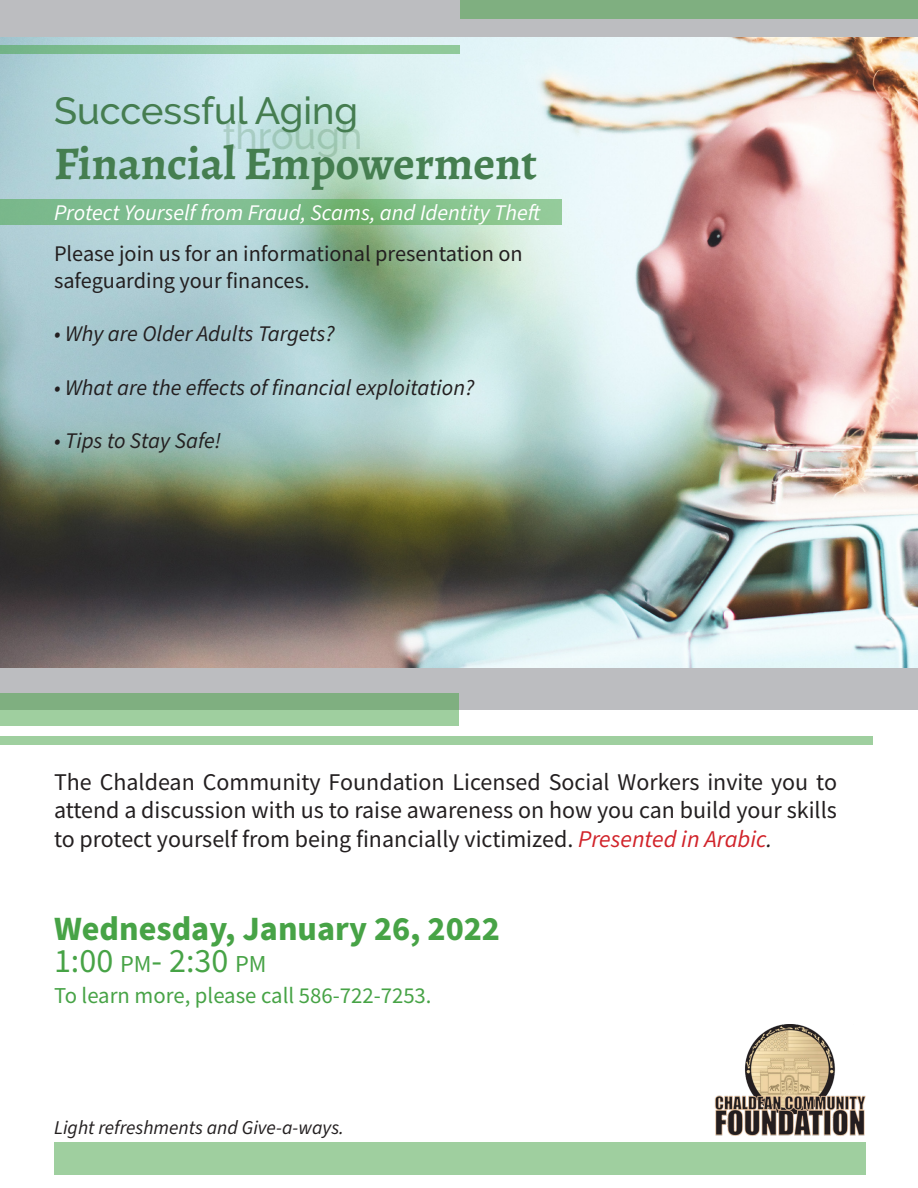
<style>
.page{position:relative;width:918px;height:1188px;background:#fff}
.page>*{position:absolute;margin:0;border:0;box-sizing:border-box;transform-origin:0 0}
.t1{font:700 46.95px "Alegreya";color:#457e50}
.t2{font:500 37.8px "Raleway";color:#457d50}
.t3{font:500 37.8px "Raleway";color:#457e50}
.t4{font:700 34.05px "Source Sans Pro";color:#47a346}
.t5{font:34.05px "Source Sans Pro";color:#47a346}
.t6{font:24px/28.8px "Source Sans Pro";color:#231f20;text-align:justify}
.t7{font:22.8px "Source Sans Pro";color:#47a346}
.t8{font:italic 22.35px "Source Sans Pro";color:#231f20}
.t9{font:22.35px/26.7px "Source Sans Pro";color:#231f20}
.t10{font:italic 22.35px "Source Sans Pro";color:#fff}
.t11{font:italic 19.5px "Source Sans Pro";color:#231f20}
.s1{font-style:italic;color:#d1232a}
.s2{font-style:italic}
.s3{font-size:24.3px}
</style>
<div class="page">
<div style="left:0;top:0;width:918px;height:710px;background:#bcbdc0"></div>
<svg style="left:0;top:693px;width:459px;height:33px;background:#8ebe8f"></svg>
<div style="left:54px;top:1143px;width:812px;height:32px;background:#9fcf9f"></div>
<div style="left:0;top:736px;width:873px;height:9px;background:#9fcf9f"></div>
<div style="left:460px;top:0;width:458px;height:19px;background:#7faf80"></div>
<img style="left:0;top:38px;width:918px;height:630px">
<svg style="left:0;top:45px;width:460px;height:9px;background:#84c294"></svg>
<svg style="left:0;top:199px;width:562px;height:26px;background:#7ebc89"></svg>
<img style="left:714px;top:1025px;width:152px;height:111px">
<p class="t2" style="left:54px;top:89px;width:306px">Successful Aging</p>
<h2 class="t3" style="left:222px;top:114px;width:142px">through</h2>
<p class="t1" style="left:54px;top:131px;width:485px">Financial Empowerment</p>
<p class="t10" style="left:54px;top:198px;width:488px">Protect Yourself from Fraud, Scams, and Identity Theft</p>
<p class="t9" style="left:54px;top:240px;width:470px">Please join us for an informational presentation on safeguarding your finances.</p>
<p class="t8" style="left:54px;top:319px;width:282px">• Why are Older Adults Targets?</p>
<p class="t8" style="left:54px;top:372px;width:422px">• What are the effects of financial exploitation?</p>
<p class="t8" style="left:54px;top:426px;width:169px">• Tips to Stay Safe!</p>
<p class="t6" style="left:54px;top:767px;width:785px">The Chaldean Community Foundation Licensed Social Workers invite you to attend a discussion with us to raise awareness on how you can build your skills to protect yourself from being financially victimized. <span class="s1">Presented in Arabic</span><span class="s2">.</span></p>
<p class="t4" style="left:54px;top:905px;width:448px">Wednesday, January 26, 2022</p>
<p class="t5" style="left:54px;top:939px;width:214px">1:00 <span class="s3">PM</span>- 2:30 <span class="s3">PM</span></p>
<p class="t7" style="left:54px;top:981px;width:379px">To learn more, please call 586-722-7253.</p>
<p class="t11" style="left:54px;top:1114px;width:291px">Light refreshments and Give-a-ways.</p>
</div>
